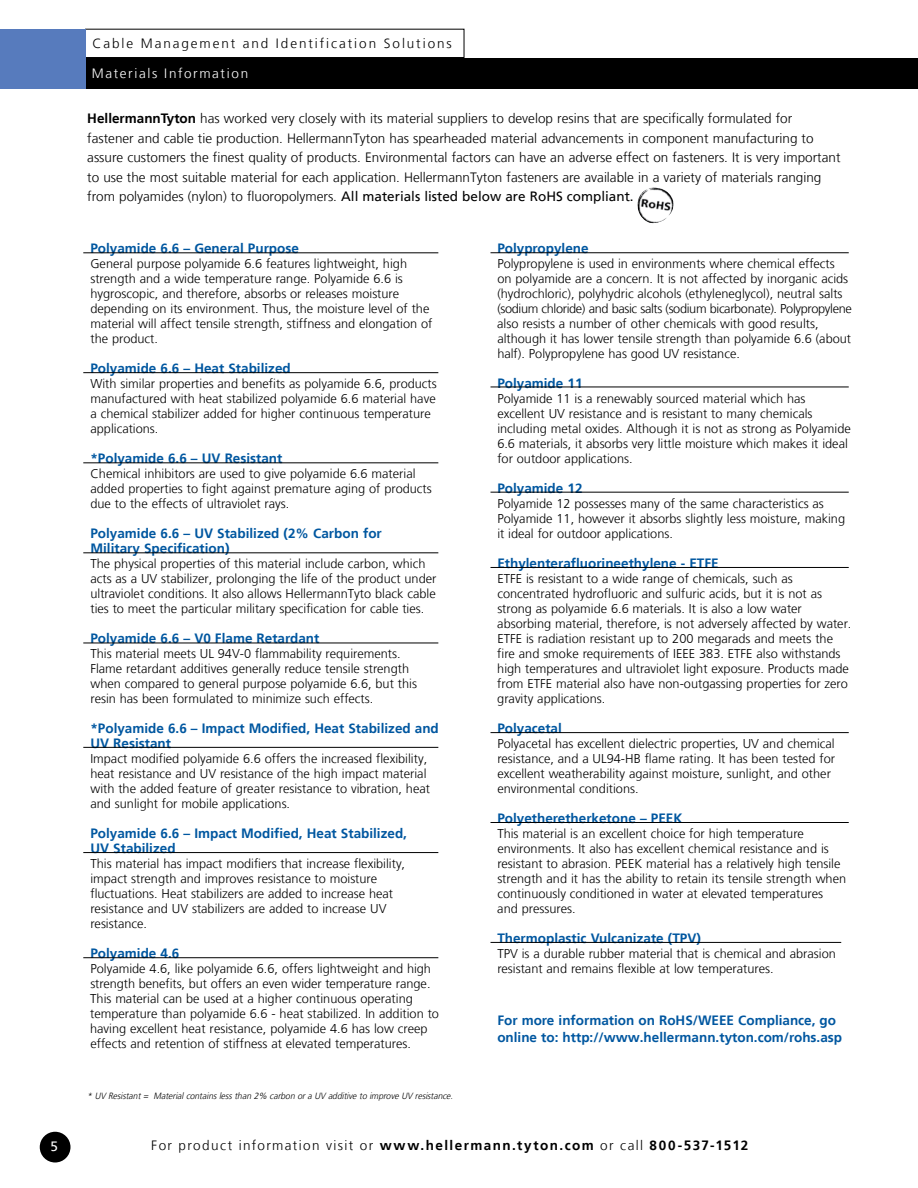
<style>
.page{position:relative;width:918px;height:1188px;background:#fff}
.page>*{position:absolute;margin:0;border:0;box-sizing:border-box;transform-origin:0 0}
.t1{font:300 13.5px/19.5px "Frutiger LT";color:#000}
.t2{font:700 13.5px/15px "Frutiger LT";color:#0057a0}
.t3{font:700 13.5px "Frutiger LT";letter-spacing:.11em;color:#000}
.t4{font:300 13.5px "Frutiger LT";letter-spacing:.145em;color:#000}
.t5{font:300 13.5px "Frutiger LT";letter-spacing:.12em;color:#fff}
.t6{font:13.5px "Frutiger LT";color:#fff}
.t7{font:300 12.75px/15px "Frutiger LT";color:#000}
.t8{font:italic 300 9px "Frutiger LT";color:#000;scale:.95 1}
.s1{font-weight:700}
.s2{font-weight:400}
.s3{font-weight:300}
</style>
<div class="page">
<hr style="left:83px;top:253px;width:355px;height:1px;background:#000">
<hr style="left:83px;top:372px;width:355px;height:1px;background:#000">
<hr style="left:83px;top:463px;width:355px;height:1px;background:#000">
<hr style="left:83px;top:553px;width:355px;height:1px;background:#000">
<hr style="left:83px;top:643px;width:355px;height:1px;background:#000">
<hr style="left:83px;top:747px;width:355px;height:1px;background:#000">
<hr style="left:83px;top:852px;width:355px;height:1px;background:#000">
<hr style="left:491px;top:822px;width:358px;height:1px;background:#000">
<hr style="left:491px;top:942px;width:350px;height:1px;background:#000">
<hr style="left:491px;top:732px;width:358px;height:1px;background:#000">
<hr style="left:491px;top:567px;width:358px;height:1px;background:#000">
<hr style="left:491px;top:253px;width:358px;height:1px;background:#000">
<hr style="left:83px;top:957px;width:355px;height:1px;background:#000">
<hr style="left:491px;top:492px;width:358px;height:1px;background:#000">
<hr style="left:491px;top:387px;width:358px;height:1px;background:#000">
<div style="left:40px;top:1132px;width:31px;height:30px;background:#000;border-radius:50%"></div>
<div style="left:0;top:58px;width:918px;height:30px;background:#000"></div>
<div style="left:85px;top:29px;width:379px;height:29px;border:1px solid #000"></div>
<div style="left:0;top:29px;width:85px;height:59px;background:#577bbd"></div>
<img style="left:638px;top:188px;width:36px;height:35px">
<p class="t4" style="left:93px;top:38px;width:361px">Cable Management and Identification Solutions</p>
<p class="t5" style="left:92px;top:68px;width:158px">Materials Information</p>
<p class="t1" style="left:87px;top:109px;width:755px"><span class="s1">HellermannTyton</span> has worked very closely with its material suppliers to develop resins that are specifically formulated for fastener and cable tie production. HellermannTyton has spearheaded material advancements in component manufacturing to assure customers the finest quality of products. Environmental factors can have an adverse effect on fasteners. It is very important to use the most suitable material for each application. HellermannTyton fasteners are available in a variety of materials ranging from polyamides (nylon) to fluoropolymers. <span class="s2">All materials listed below are RoHS compliant.</span></p>
<p class="t2" style="left:90px;top:240px;width:210px">Polyamide 6.6 – General Purpose</p>
<p class="t7" style="left:90px;top:256px;width:344px">General purpose polyamide 6.6 features lightweight, high strength and a wide temperature range. Polyamide 6.6 is hygroscopic, and therefore, absorbs or releases moisture depending on its environment. Thus, the moisture level of the material will affect tensile strength, stiffness and elongation of the product.</p>
<p class="t2" style="left:90px;top:360px;width:202px">Polyamide 6.6 – Heat Stabilized</p>
<p class="t7" style="left:90px;top:376px;width:348px">With similar properties and benefits as polyamide 6.6, products manufactured with heat stabilized polyamide 6.6 material have a chemical stabilizer added for higher continuous temperature applications.</p>
<p class="t2" style="left:90px;top:450px;width:194px">*Polyamide 6.6 – UV Resistant</p>
<p class="t7" style="left:90px;top:466px;width:343px">Chemical inhibitors are used to give polyamide 6.6 material added properties to fight against premature aging of products due to the effects of ultraviolet rays.</p>
<p class="t2" style="left:90px;top:525px;width:293px">Polyamide 6.6 – UV Stabilized (2% Carbon for<br>Military Specification)</p>
<p class="t7" style="left:90px;top:556px;width:348px">The physical properties of this material include carbon, which acts as a UV stabilizer, prolonging the life of the product under ultraviolet conditions. It also allows HellermannTyto black cable ties to meet the particular military specification for cable ties.</p>
<p class="t2" style="left:90px;top:631px;width:230px">Polyamide 6.6 – V0 Flame Retardant</p>
<p class="t7" style="left:90px;top:646px;width:328px">This material meets UL 94V-0 flammability requirements.<br>Flame retardant additives generally reduce tensile strength when compared to general purpose polyamide 6.6, but this resin has been formulated to minimize such effects.</p>
<p class="t2" style="left:90px;top:721px;width:350px">*Polyamide 6.6 – Impact Modified, Heat Stabilized and<br>UV Resistant</p>
<p class="t7" style="left:90px;top:751px;width:341px">Impact modified polyamide 6.6 offers the increased flexibility, heat resistance and UV resistance of the high impact material with the added feature of greater resistance to vibration, heat and sunlight for mobile applications.</p>
<p class="t2" style="left:90px;top:826px;width:318px">Polyamide 6.6 – Impact Modified, Heat Stabilized,<br>UV Stabilized</p>
<p class="t7" style="left:90px;top:856px;width:316px">This material has impact modifiers that increase flexibility, impact strength and improves resistance to moisture fluctuations. Heat stabilizers are added to increase heat resistance and UV stabilizers are added to increase UV resistance.</p>
<p class="t2" style="left:90px;top:946px;width:90px">Polyamide 4.6</p>
<p class="t7" style="left:90px;top:961px;width:350px">Polyamide 4.6, like polyamide 6.6, offers lightweight and high strength benefits, but offers an even wider temperature range.<br>This material can be used at a higher continuous operating temperature than polyamide 6.6 - heat stabilized. In addition to having excellent heat resistance, polyamide 4.6 has low creep effects and retention of stiffness at elevated temperatures.</p>
<p class="t2" style="left:497px;top:240px;width:93px">Polypropylene</p>
<p class="t7" style="left:497px;top:256px;width:356px">Polypropylene is used in environments where chemical effects on polyamide are a concern. It is not affected by inorganic acids (hydrochloric), polyhydric alcohols (ethyleneglycol), neutral salts (sodium chloride) and basic salts (sodium bicarbonate). Polypropylene also resists a number of other chemicals with good results, although it has lower tensile strength than polyamide 6.6 (about half). Polypropylene has good UV resistance.</p>
<p class="t2" style="left:497px;top:375px;width:87px">Polyamide 11</p>
<p class="t7" style="left:497px;top:391px;width:355px">Polyamide 11 is a renewably sourced material which has excellent UV resistance and is resistant to many chemicals including metal oxides. Although it is not as strong as Polyamide 6.6 materials, it absorbs very little moisture which makes it ideal for outdoor applications.</p>
<p class="t2" style="left:497px;top:480px;width:87px">Polyamide 12</p>
<p class="t7" style="left:497px;top:496px;width:349px">Polyamide 12 possesses many of the same characteristics as<br>Polyamide 11, however it absorbs slightly less moisture, making it ideal for outdoor applications.</p>
<p class="t2" style="left:497px;top:556px;width:223px">Ethylenterafluorineethylene - ETFE</p>
<p class="t7" style="left:497px;top:571px;width:356px">ETFE is resistant to a wide range of chemicals, such as concentrated hydrofluoric and sulfuric acids, but it is not as strong as polyamide 6.6 materials. It is also a low water absorbing material, therefore, is not adversely affected by water.<br>ETFE is radiation resistant up to 200 megarads and meets the fire and smoke requirements of IEEE 383. ETFE also withstands high temperatures and ultraviolet light exposure. Products made from ETFE material also have non-outgassing properties for zero gravity applications.</p>
<p class="t2" style="left:497px;top:721px;width:66px">Polyacetal</p>
<p class="t7" style="left:497px;top:736px;width:339px">Polyacetal has excellent dielectric properties, UV and chemical resistance, and a UL94-HB flame rating. It has been tested for excellent weatherability against moisture, sunlight, and other environmental conditions.</p>
<p class="t2" style="left:497px;top:811px;width:187px">Polyetheretherketone – PEEK</p>
<p class="t7" style="left:497px;top:826px;width:350px">This material is an excellent choice for high temperature environments. It also has excellent chemical resistance and is resistant to abrasion. PEEK material has a relatively high tensile strength and it has the ability to retain its tensile strength when continuously conditioned in water at elevated temperatures and pressures.</p>
<p class="t2" style="left:497px;top:931px;width:205px">Thermoplastic Vulcanizate (TPV)</p>
<p class="t7" style="left:497px;top:946px;width:340px">TPV is a durable rubber material that is chemical and abrasion resistant and remains flexible at low temperatures.</p>
<p class="t2" style="left:497px;top:1012px;width:346px;line-height:16.5px">For more information on RoHS/WEEE Compliance, go online to: http://www.hellermann.tyton.com/rohs.asp</p>
<p class="t8" style="left:87px;top:1091px;width:389px">* UV Resistant= Materialcontainslessthan 2% carbon ora UV additive to improve UV resistance.</p>
<p class="t6" style="left:50px;top:1141px;width:9px">5</p>
<p class="t3" style="left:151px;top:1140px;width:599px"><span class="s3">For product information visit or</span> www.hellermann.tyton.com <span class="s3">or call</span> 800-537-1512</p>
</div>
